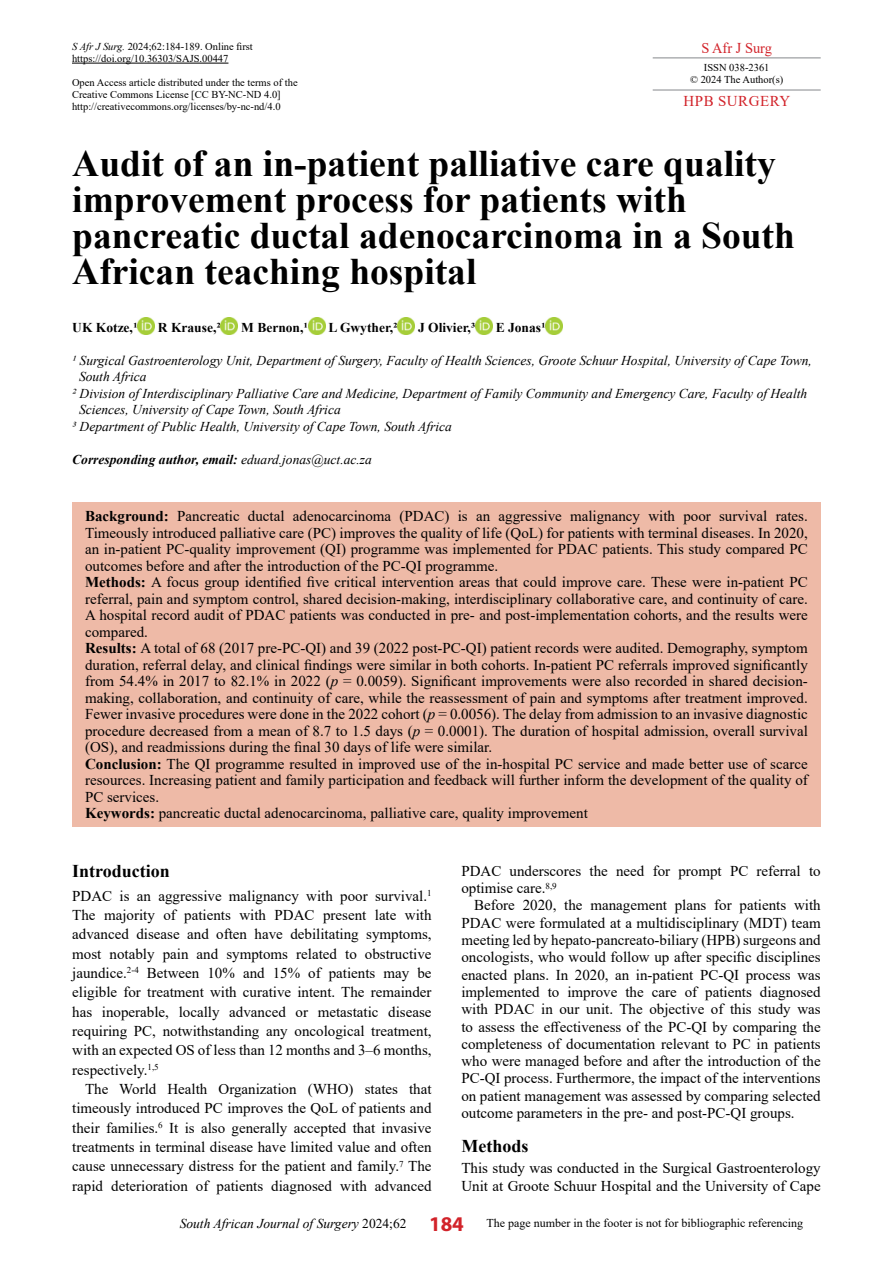
<style>
.page{position:relative;width:893px;height:1263px;background:#fff}
.page>*{position:absolute;margin:0;border:0;box-sizing:border-box;transform-origin:0 0}
.t1{font:700 37.5px/36px "Times New Roman";color:#000}
.t2{font:700 18px "Times New Roman";color:#000}
.t3{font:15px/16.5px "Times New Roman";color:#000;text-align:justify}
.t4{font:15px "Times New Roman";letter-spacing:.035em;color:#d2232a}
.t5{font:15px "Times New Roman";letter-spacing:.035em;color:#d2232a;scale:.96 1}
.t6{font:italic 13.5px "Times New Roman";color:#000}
.t7{font:700 13.5px "Times New Roman";color:#000}
.t8{font:italic 700 13.5px "Times New Roman";color:#000}
.t9{font:12px "Times New Roman";color:#000}
.t10{font:10.5px/12px "Times New Roman";color:#000}
.s1{font-style:italic}
.s2{font-weight:400}
.s3{font-weight:700}
.s4{font-style:italic;font-size:13.5px}
.s5{font-size:13.5px}
.s6{font-family:"Myriad Pro";font-weight:700;font-size:21px;color:#d2232a}
</style>
<div class="page">
<hr style="left:653px;top:57px;width:168px;height:1px;background:#939598">
<hr style="left:653px;top:89px;width:168px;height:2px;background:#939598">
<div style="left:72px;top:502px;width:748px;height:324px;background:#eebaa7"></div>
<hr style="left:72px;top:63px;width:156px;height:1px;background:#000">
<img style="left:137px;top:318px;width:18px;height:17px">
<img style="left:221px;top:318px;width:17px;height:17px">
<img style="left:308px;top:318px;width:17px;height:17px">
<img style="left:398px;top:318px;width:17px;height:17px">
<img style="left:475px;top:318px;width:17px;height:17px">
<img style="left:546px;top:318px;width:17px;height:17px">
<p class="t10" style="left:72px;top:40px;width:182px"><span class="s1">S Afr J Surg.</span> 2024;62:184-189. Online first https://doi.org/10.36303/SAJS.00447</p>
<p class="t10" style="left:72px;top:76px;width:227px">Open Access article distributed under the terms of the<br>Creative Commons License [CC BY-NC-ND 4.0] http://creativecommons.org/licenses/by-nc-nd/4.0</p>
<h1 class="t1" style="left:72px;top:145px;width:724px">Audit of an in-patient palliative care quality improvement process for patients with pancreatic ductal adenocarcinoma in a South African teaching hospital</h1>
<p class="t7" style="left:72px;top:317px;width:67px">UK Kotze,1</p>
<p class="t7" style="left:158px;top:317px;width:64px">R Krause,2</p>
<p class="t7" style="left:241px;top:317px;width:68px">M Bernon,1</p>
<p class="t7" style="left:328px;top:317px;width:71px">L Gwyther,2</p>
<p class="t7" style="left:418px;top:317px;width:59px">J Olivier,3</p>
<p class="t7" style="left:496px;top:317px;width:51px">E Jonas1</p>
<p class="t6" style="left:72px;top:351px;width:741px">1 Surgical Gastroenterology Unit, Department of Surgery, Faculty of Health Sciences, Groote Schuur Hospital, University of Cape Town,</p>
<p class="t6" style="left:79px;top:367px;width:69px">South Africa</p>
<p class="t6" style="left:72px;top:384px;width:736px">2 Division of Interdisciplinary Palliative Care and Medicine, Department of Family Community and Emergency Care, Faculty of Health</p>
<p class="t6" style="left:79px;top:400px;width:263px">Sciences, University of Cape Town, South Africa</p>
<p class="t6" style="left:72px;top:417px;width:381px">3 Department of Public Health, University of Cape Town, South Africa</p>
<p class="t8" style="left:72px;top:450px;width:301px">Corresponding author, email: <span class="s2">eduard.jonas@uct.ac.za</span></p>
<p class="t5" style="left:701px;top:37px;width:75px">S Afr J Surg</p>
<p class="t10" style="left:690px;top:61px;width:95px;text-align:center">ISSN 038-2361<br>© 2024 The Author(s)</p>
<p class="t4" style="left:683px;top:90px;width:108px">HPB SURGERY</p>
<p class="t3" style="left:85px;top:507px;width:724px;text-align:left"><span class="s3">Background:</span> Pancreatic ductal adenocarcinoma (PDAC) is an aggressive malignancy with poor survival rates.<br>Timeously introduced palliative care (PC) improves the quality of life (QoL) for patients with terminal diseases. In 2020, an in-patient PC-quality improvement (QI) programme was implemented for PDAC patients. This study compared PC outcomes before and after the introduction of the PC-QI programme.<br><span class="s3">Methods:</span> A focus group identified five critical intervention areas that could improve care. These were in-patient PC referral, pain and symptom control, shared decision-making, interdisciplinary collaborative care, and continuity of care.<br>A hospital record audit of PDAC patients was conducted in pre- and post-implementation cohorts, and the results were compared.<br><span class="s3">Results:</span> A total of 68 (2017 pre-PC-QI) and 39 (2022 post-PC-QI) patient records were audited. Demography, symptom duration, referral delay, and clinical findings were similar in both cohorts. In-patient PC referrals improved significantly from 54.4% in 2017 to 82.1% in 2022 (<span class="s1">p</span> = 0.0059). Significant improvements were also recorded in shared decision&shy;making, collaboration, and continuity of care, while the reassessment of pain and symptoms after treatment improved.<br>Fewer invasive procedures were done in the 2022 cohort (<span class="s1">p</span> = 0.0056). The delay from admission to an invasive diagnostic procedure decreased from a mean of 8.7 to 1.5 days (<span class="s1">p</span> = 0.0001). The duration of hospital admission, overall survival (OS), and readmissions during the final 30 days of life were similar.<br><span class="s3">Conclusion:</span> The QI programme resulted in improved use of the in-hospital PC service and made better use of scarce resources. Increasing patient and family participation and feedback will further inform the development of the quality of PC services.<br><span class="s3">Keywords:</span> pancreatic ductal adenocarcinoma, palliative care, quality improvement</p>
<p class="t2" style="left:72px;top:858px;width:99px">Introduction</p>
<p class="t3" style="left:72px;top:885px;width:361px;line-height:19.4px">PDAC is an aggressive malignancy with poor survival.<sup>1<br></sup>The majority of patients with PDAC present late with advanced disease and often have debilitating symptoms, most notably pain and symptoms related to obstructive jaundice.<sup>2-4</sup> Between 10% and 15% of patients may be eligible for treatment with curative intent. The remainder has inoperable, locally advanced or metastatic disease requiring PC, notwithstanding any oncological treatment, with an expected OS of less than 12 months and 3–6 months, respectively.<sup>1,5</sup></p>
<p class="t3" style="left:72px;top:1079px;width:361px;line-height:19.4px;text-indent:13px">The World Health Organization (WHO) states that timeously introduced PC improves the QoL of patients and their families.<sup>6</sup> It is also generally accepted that invasive treatments in terminal disease have limited value and often cause unnecessary distress for the patient and family.<sup>7</sup> The rapid deterioration of patients diagnosed with advanced</p>
<p class="t3" style="left:461px;top:862px;width:361px;line-height:17.2px">PDAC underscores the need for prompt PC referral to optimise care.<sup>8,9</sup></p>
<p class="t3" style="left:461px;top:896px;width:361px;line-height:17.2px;text-indent:13px">Before 2020, the management plans for patients with PDAC were formulated at a multidisciplinary (MDT) team meeting led by hepato-pancreato-biliary (HPB) surgeons and oncologists, who would follow up after specific disciplines enacted plans. In 2020, an in-patient PC-QI process was implemented to improve the care of patients diagnosed with PDAC in our unit. The objective of this study was to assess the effectiveness of the PC-QI by comparing the completeness of documentation relevant to PC in patients who were managed before and after the introduction of the PC-QI process. Furthermore, the impact of the interventions on patient management was assessed by comparing selected outcome parameters in the pre- and post-PC-QI groups.</p>
<p class="t2" style="left:461px;top:1133px;width:68px">Methods</p>
<p class="t3" style="left:461px;top:1159px;width:361px;line-height:17.2px">This study was conducted in the Surgical Gastroenterology<br>Unit at Groote Schuur Hospital and the University of Cape</p>
<p class="t9" style="left:180px;top:1215px;width:625px"><span class="s4">South African Journal of Surgery</span> <span class="s5">2024;62</span> <span class="s6">184</span> The page number in the footer is not for bibliographic referencing</p>
</div>
